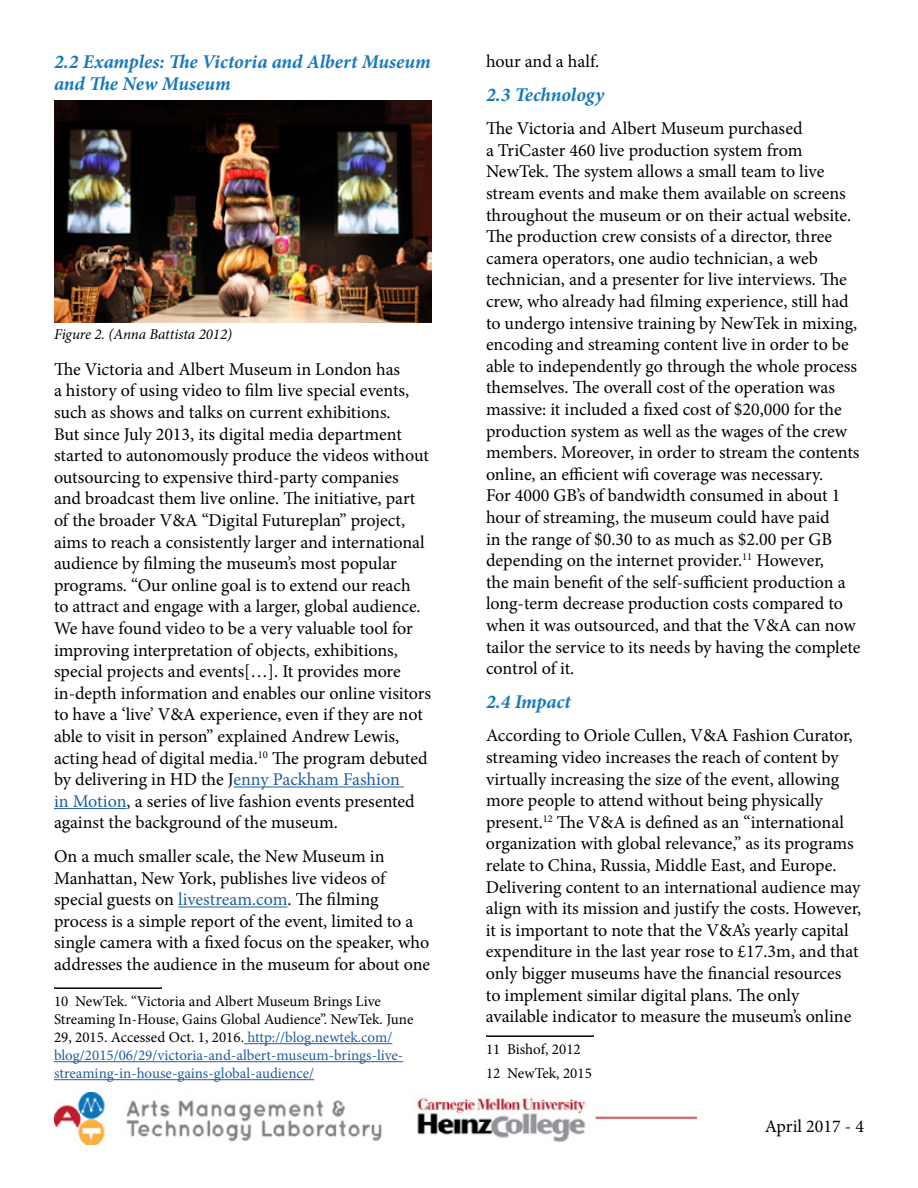
<style>
.page{position:relative;width:918px;height:1188px;background:#fff}
.page>*{position:absolute;margin:0;border:0;box-sizing:border-box;transform-origin:0 0}
.t1{font:italic 700 19.5px/21.6px "Minion Pro";letter-spacing:-.005em;color:#1679bc}
.t2{font:18px/21.6px "Minion Pro";color:#000}
.t3{font:15px/18px "Minion Pro";color:#000}
.t4{font:italic 15px "Minion Pro";letter-spacing:-.01em;color:#000}
.s1{color:#215e9e}
</style>
<div class="page">
<img style="left:54px;top:1093px;width:328px;height:51px">
<img style="left:417px;top:1097px;width:279px;height:45px">
<hr style="left:233px;top:787px;width:171px;height:1px;background:#215e9e">
<hr style="left:54px;top:808px;width:73px;height:1px;background:#215e9e">
<hr style="left:178px;top:907px;width:109px;height:1px;background:#215e9e">
<hr style="left:54px;top:987px;width:108px;height:2px;background:#000">
<hr style="left:244px;top:1043px;width:148px;height:1px;background:#215e9e">
<hr style="left:54px;top:1061px;width:349px;height:1px;background:#215e9e">
<hr style="left:54px;top:1079px;width:260px;height:1px;background:#215e9e">
<hr style="left:486px;top:1035px;width:108px;height:2px;background:#000">
<img style="left:54px;top:101px;width:378px;height:221px">
<p class="t1" style="left:54px;top:51px;width:378px">2.2 Examples: The Victoria and Albert Museum and The New Museum</p>
<p class="t4" style="left:54px;top:324px;width:180px">Figure 2. (Anna Battista 2012)</p>
<p class="t2" style="left:54px;top:358px;width:379px">The Victoria and Albert Museum in London has<br>a history of using video to film live special events, such as shows and talks on current exhibitions.<br>But since July 2013, its digital media department started to autonomously produce the videos without outsourcing to expensive third-party companies<br>and broadcast them live online. The initiative, part of the broader V&amp;A “Digital Futureplan” project, aims to reach a consistently larger and international audience by filming the museum’s most popular programs. “Our online goal is to extend our reach<br>to attract and engage with a larger, global audience.<br>We have found video to be a very valuable tool for improving interpretation of objects, exhibitions, special projects and events[…]. It provides more in-depth information and enables our online visitors to have a ‘live’ V&amp;A experience, even if they are not able to visit in person” explained Andrew Lewis, acting head of digital media.<sup>10</sup> The program debuted by delivering in HD the J<span class="s1">enny Packham Fashion<br>in Motion</span>, a series of live fashion events presented against the background of the museum.</p>
<p class="t2" style="left:54px;top:846px;width:378px">On a much smaller scale, the New Museum in Manhattan, New York, publishes live videos of special guests on <span class="s1">livestream.com</span>. The filming process is a simple report of the event, limited to a single camera with a fixed focus on the speaker, who addresses the audience in the museum for about one</p>
<p class="t3" style="left:54px;top:992px;width:361px">10 NewTek. “Victoria and Albert Museum Brings Live Streaming In-House, Gains Global Audience”. NewTek. June 29, 2015. Accessed Oct. 1, 2016. <span class="s1">http://blog.newtek.com/ blog/2015/06/29/victoria-and-albert-museum-brings-live&shy;streaming-in-house-gains-global-audience/</span></p>
<p class="t2" style="left:486px;top:51px;width:115px">hour and a half.</p>
<p class="t1" style="left:486px;top:83px;width:120px">2.3 Technology</p>
<p class="t2" style="left:486px;top:118px;width:376px">The Victoria and Albert Museum purchased<br>a TriCaster 460 live production system from NewTek. The system allows a small team to live stream events and make them available on screens throughout the museum or on their actual website.<br>The production crew consists of a director, three camera operators, one audio technician, a web technician, and a presenter for live interviews. The crew, who already had filming experience, still had to undergo intensive training by NewTek in mixing, encoding and streaming content live in order to be able to independently go through the whole process themselves. The overall cost of the operation was massive: it included a fixed cost of $20,000 for the production system as well as the wages of the crew members. Moreover, in order to stream the contents online, an efficient wifi coverage was necessary.<br>For 4000 GB’s of bandwidth consumed in about 1 hour of streaming, the museum could have paid<br>in the range of $0.30 to as much as $2.00 per GB depending on the internet provider.<sup>11</sup> However,<br>the main benefit of the self-sufficient production a long-term decrease production costs compared to when it was outsourced, and that the V&amp;A can now tailor the service to its needs by having the complete control of it.</p>
<p class="t1" style="left:486px;top:691px;width:86px">2.4 Impact</p>
<p class="t2" style="left:486px;top:725px;width:377px">According to Oriole Cullen, V&amp;A Fashion Curator, streaming video increases the reach of content by virtually increasing the size of the event, allowing more people to attend without being physically present.<sup>12</sup> The V&amp;A is defined as an “international organization with global relevance,” as its programs relate to China, Russia, Middle East, and Europe.<br>Delivering content to an international audience may align with its mission and justify the costs. However, it is important to note that the V&amp;A’s yearly capital expenditure in the last year rose to £17.3m, and that only bigger museums have the financial resources<br>to implement similar digital plans. The only available indicator to measure the museum’s online</p>
<p class="t3" style="left:486px;top:1037px;width:107px;line-height:24px">11 Bishof, 2012<br>12 NewTek, 2015</p>
<p class="t2" style="left:765px;top:1115px;width:101px">April 2017 - 4</p>
</div>
